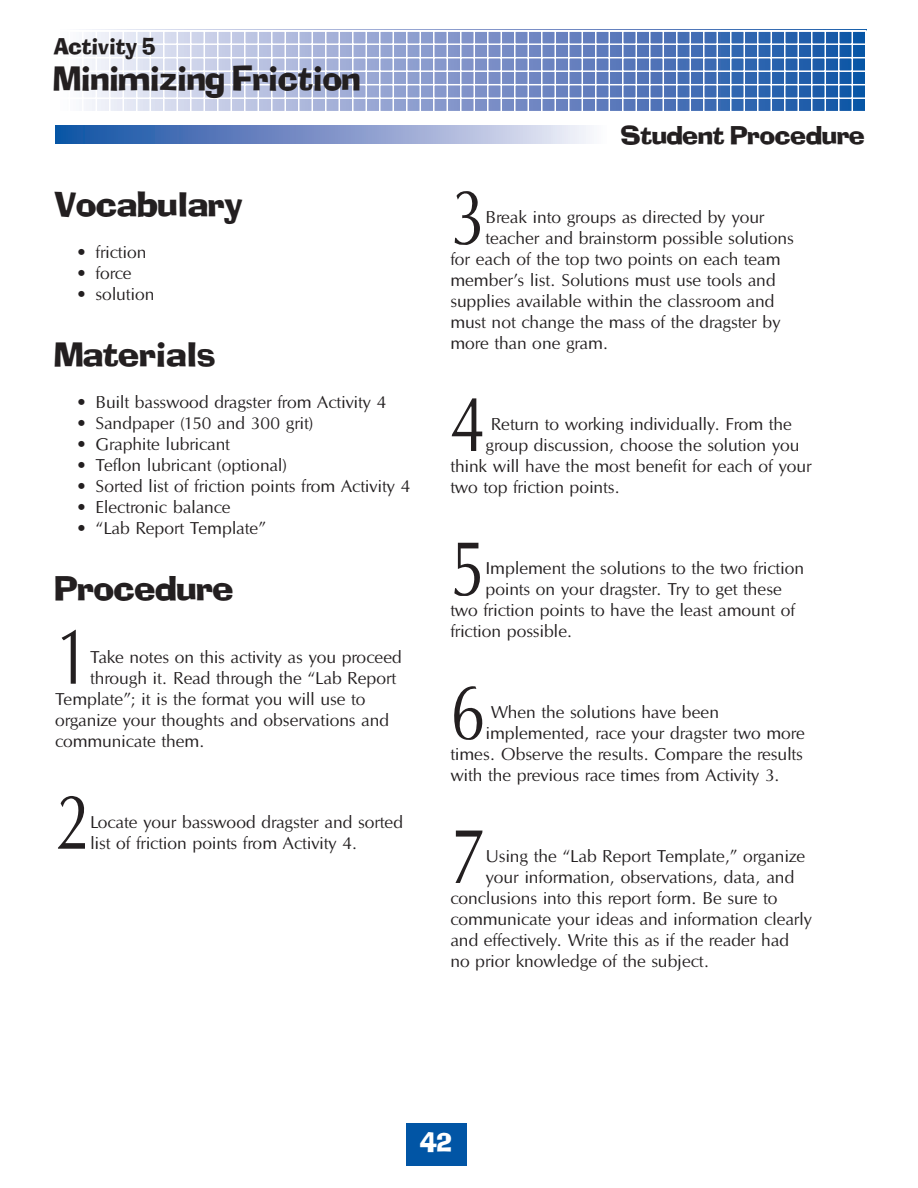
<style>
.page{position:relative;width:918px;height:1188px;background:#fff}
.page>*{position:absolute;margin:0;border:0;box-sizing:border-box;transform-origin:0 0}
.Body_w_steps{font:81.6px "Optim";color:#231f20;scale:.8 1}
.t1{font:36px "ACTION";color:#231f20}
.t2{font:36px "ACTION";color:#231f20;scale:.95 1}
.t3{font:27px "ACTION";color:#231f20}
.t4{font:27px "ACTION";color:#fff}
.t5{font:24px "ACTION";color:#231f20;scale:.95 1}
.Body_w_steps-2{font:18px/21px "Optim";letter-spacing:-.015em;color:#231f20}
</style>
<div class="page">
<svg style="left:86px;top:29px;width:781px;height:82px"></svg>
<div style="left:406px;top:1124px;width:61px;height:42px;background:#0155a5"></div>
<div style="left:55px;top:125px;width:553px;height:19px;background:linear-gradient(to right,#0e49a0,#f6eef8)"></div>
<p class="t5" style="left:54px;top:31px;width:108px">Activity 5</p>
<p class="t2" style="left:54px;top:56px;width:324px">Minimizing Friction</p>
<p class="t1" style="left:55px;top:182px;width:189px">Vocabulary</p>
<p class="Body_w_steps-2" style="left:76px;top:242px;width:72px">• friction</p>
<p class="Body_w_steps-2" style="left:76px;top:263px;width:57px">• force</p>
<p class="Body_w_steps-2" style="left:76px;top:284px;width:80px">• solution</p>
<p class="t1" style="left:55px;top:332px;width:162px">Materials</p>
<p class="Body_w_steps-2" style="left:76px;top:392px;width:312px">• Built basswood dragster from Activity 4</p>
<p class="Body_w_steps-2" style="left:76px;top:413px;width:239px">• Sandpaper (150 and 300 grit)</p>
<p class="Body_w_steps-2" style="left:76px;top:434px;width:156px">• Graphite lubricant</p>
<p class="Body_w_steps-2" style="left:76px;top:455px;width:213px">• Teflon lubricant (optional)</p>
<p class="Body_w_steps-2" style="left:76px;top:476px;width:336px">• Sorted list of friction points from Activity 4</p>
<p class="Body_w_steps-2" style="left:76px;top:497px;width:156px">• Electronic balance</p>
<p class="Body_w_steps-2" style="left:76px;top:518px;width:192px">• “Lab Report Template”</p>
<p class="t1" style="left:55px;top:566px;width:180px">Procedure</p>
<p class="Body_w_steps" style="left:55px;top:614px;width:46px">1</p>
<p class="Body_w_steps-2" style="left:90px;top:647px;width:314px">Take notes on this activity as you proceed</p>
<p class="Body_w_steps-2" style="left:90px;top:668px;width:308px">through it. Read through the “Lab Report</p>
<p class="Body_w_steps-2" style="left:55px;top:689px;width:312px">Template”; it is the format you will use to</p>
<p class="Body_w_steps-2" style="left:55px;top:710px;width:336px">organize your thoughts and observations and</p>
<p class="Body_w_steps-2" style="left:55px;top:731px;width:152px">communicate them.</p>
<p class="Body_w_steps" style="left:55px;top:779px;width:46px">2</p>
<p class="Body_w_steps-2" style="left:90px;top:812px;width:315px">Locate your basswood dragster and sorted list of friction points from Activity 4.</p>
<p class="t3" style="left:621px;top:119px;width:245px">Student Procedure</p>
<p class="Body_w_steps" style="left:450px;top:174px;width:46px">3</p>
<p class="Body_w_steps-2" style="left:485px;top:207px;width:281px">Break into groups as directed by your</p>
<p class="Body_w_steps-2" style="left:485px;top:228px;width:310px">teacher and brainstorm possible solutions</p>
<p class="Body_w_steps-2" style="left:450px;top:249px;width:332px">for each of the top two points on each team</p>
<p class="Body_w_steps-2" style="left:450px;top:270px;width:327px">member’s list. Solutions must use tools and</p>
<p class="Body_w_steps-2" style="left:450px;top:291px;width:326px">supplies available within the classroom and</p>
<p class="Body_w_steps-2" style="left:450px;top:312px;width:332px">must not change the mass of the dragster by</p>
<p class="Body_w_steps-2" style="left:450px;top:333px;width:160px">more than one gram.</p>
<p class="Body_w_steps" style="left:450px;top:381px;width:46px">4</p>
<p class="Body_w_steps-2" style="left:491px;top:414px;width:303px">Return to working individually. From the</p>
<p class="Body_w_steps-2" style="left:485px;top:435px;width:316px">group discussion, choose the solution you</p>
<p class="Body_w_steps-2" style="left:450px;top:456px;width:363px">think will have the most benefit for each of your</p>
<p class="Body_w_steps-2" style="left:450px;top:477px;width:171px">two top friction points.</p>
<p class="Body_w_steps" style="left:450px;top:525px;width:46px">5</p>
<p class="Body_w_steps-2" style="left:485px;top:558px;width:320px">Implement the solutions to the two friction</p>
<p class="Body_w_steps-2" style="left:485px;top:579px;width:298px">points on your dragster. Try to get these</p>
<p class="Body_w_steps-2" style="left:450px;top:600px;width:347px">two friction points to have the least amount of</p>
<p class="Body_w_steps-2" style="left:450px;top:621px;width:124px">friction possible.</p>
<p class="Body_w_steps" style="left:450px;top:669px;width:46px">6</p>
<p class="Body_w_steps-2" style="left:491px;top:702px;width:230px">When the solutions have been</p>
<p class="Body_w_steps-2" style="left:485px;top:723px;width:321px">implemented, race your dragster two more</p>
<p class="Body_w_steps-2" style="left:450px;top:744px;width:354px">times. Observe the results. Compare the results</p>
<p class="Body_w_steps-2" style="left:450px;top:765px;width:331px">with the previous race times from Activity 3.</p>
<p class="Body_w_steps" style="left:450px;top:813px;width:46px">7</p>
<p class="Body_w_steps-2" style="left:485px;top:846px;width:321px">Using the “Lab Report Template,” organize</p>
<p class="Body_w_steps-2" style="left:485px;top:867px;width:311px">your information, observations, data, and</p>
<p class="Body_w_steps-2" style="left:450px;top:888px;width:329px">conclusions into this report form. Be sure to</p>
<p class="Body_w_steps-2" style="left:450px;top:909px;width:363px">communicate your ideas and information clearly</p>
<p class="Body_w_steps-2" style="left:450px;top:930px;width:340px">and effectively. Write this as if the reader had</p>
<p class="Body_w_steps-2" style="left:450px;top:951px;width:261px">no prior knowledge of the subject.</p>
<p class="t4" style="left:421px;top:1126px;width:33px">42</p>
</div>
